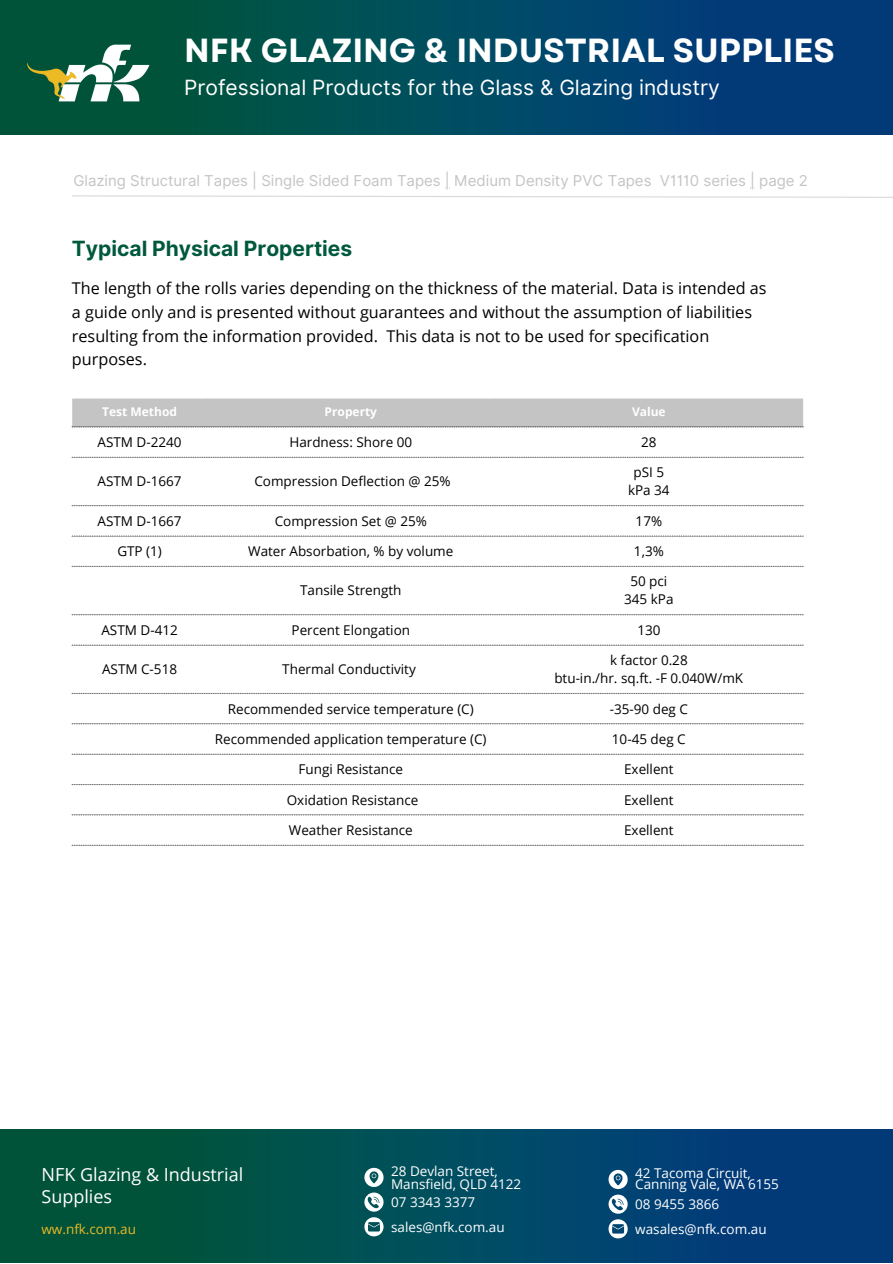
<style>
.page{position:relative;width:893px;height:1264px;background:#fff}
.page>*{position:absolute;margin:0;border:0;box-sizing:border-box;transform-origin:0 0}
.t1{font:700 33.3px "Garet";color:#fff}
.t2{font:21px "Inter";color:#fff}
.t3{font:700 21px "Inter";color:#00583d}
.t4{font:18px/22.5px "Open Sans";color:#fff}
.t5{font:16.2px/23.5px "Open Sans";color:#000}
.t6{font:15px "Inter";color:#c4c4c4}
.t7{font:13.5px "Open Sans";color:#000}
.t8{font:13.5px "Open Sans";color:#fff}
.t9{font:13.5px "Open Sans";color:#ecba25}
.t10{font:700 12px "Open Sans";color:#fff}
</style>
<div class="page">
<img style="left:0;top:1129px;width:892px;height:132px">
<img style="left:0;top:0;width:892px;height:134px">
<img style="left:24px;top:32px;width:130px;height:82px">
<svg style="left:364px;top:1192px;width:19px;height:19px"></svg>
<svg style="left:364px;top:1167px;width:19px;height:19px"></svg>
<svg style="left:364px;top:1217px;width:19px;height:19px"></svg>
<svg style="left:608px;top:1146px;width:79px;height:92px;background:#16527f"></svg>
<svg style="left:72px;top:195px;width:820px;height:3px"></svg>
<div style="left:72px;top:399px;width:731px;height:28px;background:#c4c4c4"></div>
<svg style="left:72px;top:426px;width:135px;height:419px"></svg>
<svg style="left:208px;top:426px;width:287px;height:419px"></svg>
<svg style="left:496px;top:426px;width:307px;height:419px"></svg>
<p class="t1" style="left:184px;top:26px;width:652px">NFK GLAZING &amp; INDUSTRIAL SUPPLIES</p>
<p class="t2" style="left:184px;top:75px;width:537px">Professional Products for the Glass &amp; Glazing industry</p>
<p class="t6" style="left:73px;top:172px;width:736px">Glazing Structural Tapes | Single Sided Foam Tapes | Medium Density PVC Tapes V1110 series | page 2</p>
<p class="t3" style="left:72px;top:236px;width:282px">Typical Physical Properties</p>
<p class="t5" style="left:72px;top:276px;width:696px">The length of the rolls varies depending on the thickness of the material. Data is intended as a guide only and is presented without guarantees and without the assumption of liabilities resulting from the information provided. This data is not to be used for specification purposes.</p>
<p class="t10" style="left:102px;top:403px;width:76px">Test Method</p>
<p class="t10" style="left:324px;top:403px;width:54px">Property</p>
<p class="t10" style="left:632px;top:403px;width:35px">Value</p>
<p class="t7" style="left:98px;top:432px;width:86px">ASTM D-2240</p>
<p class="t7" style="left:289px;top:432px;width:124px">Hardness: Shore 00</p>
<p class="t7" style="left:641px;top:432px;width:17px">28</p>
<p class="t7" style="left:98px;top:472px;width:86px">ASTM D-1667</p>
<p class="t7" style="left:254px;top:472px;width:198px">Compression Deflection @ 25%</p>
<p class="t7" style="left:633px;top:463px;width:32px">pSI 5</p>
<p class="t7" style="left:628px;top:481px;width:43px">kPa 34</p>
<p class="t7" style="left:98px;top:511px;width:86px">ASTM D-1667</p>
<p class="t7" style="left:275px;top:511px;width:154px">Compression Set @ 25%</p>
<p class="t7" style="left:635px;top:511px;width:28px">17%</p>
<p class="t7" style="left:117px;top:541px;width:46px">GTP (1)</p>
<p class="t7" style="left:248px;top:541px;width:207px">Water Absorbation, % by volume</p>
<p class="t7" style="left:634px;top:541px;width:31px">1,3%</p>
<p class="t7" style="left:300px;top:581px;width:103px">Tansile Strength</p>
<p class="t7" style="left:630px;top:572px;width:38px">50 pci</p>
<p class="t7" style="left:624px;top:590px;width:51px">345 kPa</p>
<p class="t7" style="left:101px;top:620px;width:78px">ASTM D-412</p>
<p class="t7" style="left:291px;top:620px;width:120px">Percent Elongation</p>
<p class="t7" style="left:637px;top:620px;width:25px">130</p>
<p class="t7" style="left:102px;top:659px;width:76px">ASTM C-518</p>
<p class="t7" style="left:282px;top:659px;width:135px">Thermal Conductivity</p>
<p class="t7" style="left:610px;top:650px;width:79px">k factor 0.28</p>
<p class="t7" style="left:554px;top:668px;width:190px">btu-in./hr. sq.ft. -F 0.040W/mK</p>
<p class="t7" style="left:228px;top:699px;width:247px">Recommended service temperature (C)</p>
<p class="t7" style="left:609px;top:699px;width:80px">-35-90 deg C</p>
<p class="t7" style="left:215px;top:729px;width:273px">Recommended application temperature (C)</p>
<p class="t7" style="left:612px;top:729px;width:75px">10-45 deg C</p>
<p class="t7" style="left:298px;top:759px;width:106px">Fungi Resistance</p>
<p class="t7" style="left:624px;top:759px;width:51px">Exellent</p>
<p class="t7" style="left:287px;top:790px;width:133px">Oxidation Resistance</p>
<p class="t7" style="left:624px;top:790px;width:51px">Exellent</p>
<p class="t7" style="left:289px;top:820px;width:125px">Weather Resistance</p>
<p class="t7" style="left:624px;top:820px;width:51px">Exellent</p>
<p class="t4" style="left:41px;top:1162px;width:203px">NFK Glazing &amp; Industrial<br>Supplies</p>
<p class="t8" style="left:391px;top:1161px;width:108px">28 Devlan Street,</p>
<p class="t8" style="left:635px;top:1163px;width:117px">42 Tacoma Circuit,</p>
<p class="t8" style="left:635px;top:1174px;width:145px">Canning Vale, WA 6155</p>
<p class="t8" style="left:391px;top:1174px;width:131px">Mansfield, QLD 4122</p>
<p class="t8" style="left:391px;top:1217px;width:115px">sales@nfk.com.au</p>
<p class="t8" style="left:391px;top:1192px;width:86px">07 3343 3377</p>
<p class="t8" style="left:635px;top:1194px;width:86px">08 9455 3866</p>
<p class="t9" style="left:41px;top:1219px;width:96px">ww.nfk.com.au</p>
<p class="t8" style="left:635px;top:1219px;width:133px">wasales@nfk.com.au</p>
</div>
